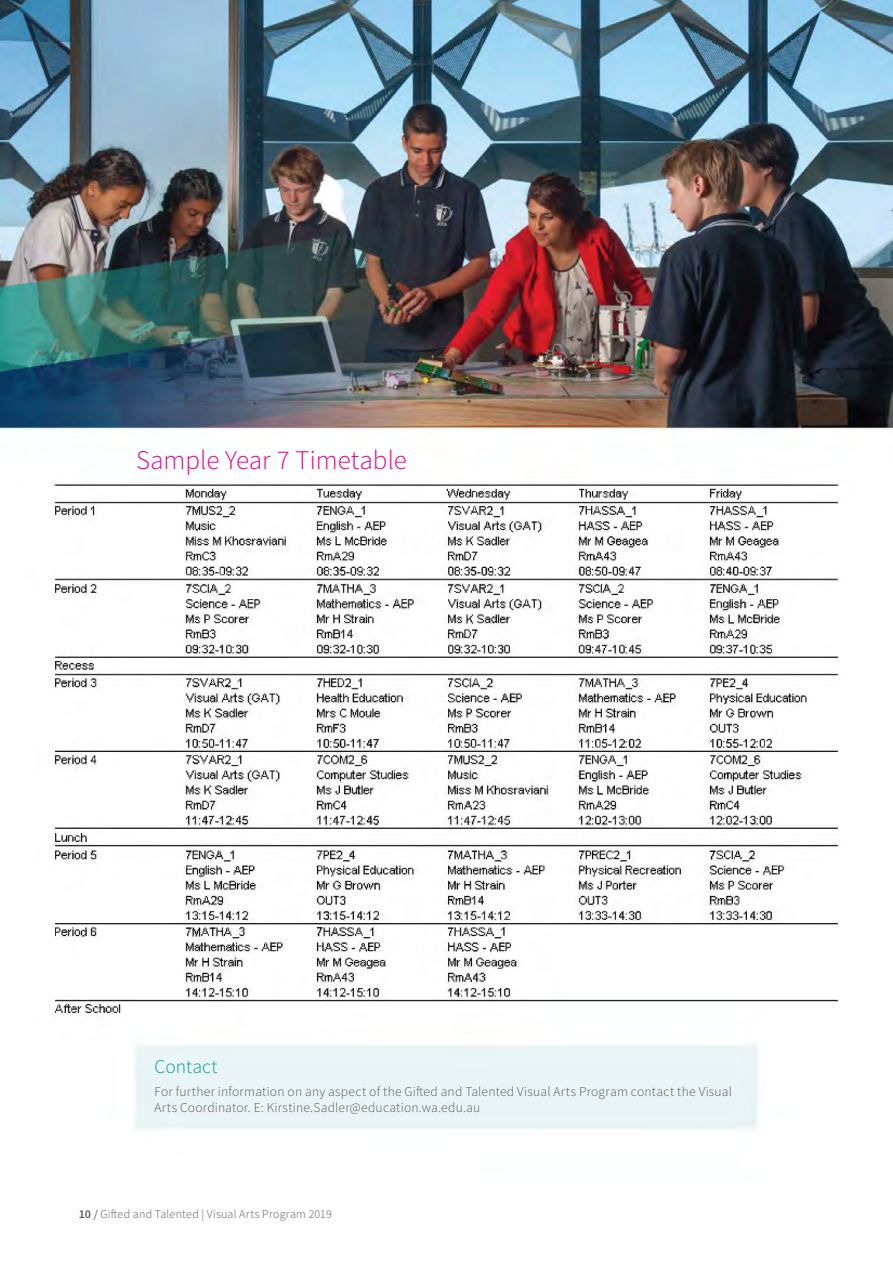
<style>
.page{position:relative;width:893px;height:1263px;background:#fff}
.page>*{position:absolute;margin:0;border:0;box-sizing:border-box;transform-origin:0 0}
.Heading_1{font:300 27px "Source Sans Pro";letter-spacing:-.005em;color:#ed028c}
.Heading_3{font:300 19.5px "Source Sans Pro";letter-spacing:.005em;color:#00a193}
.JC_Body_9_11{font:300 13.5px/16.5px "Source Sans Pro";letter-spacing:.015em;color:#57585a}
.t1{font:300 12px "Source Sans Pro";letter-spacing:.02em;color:#57585a}
.s1{font-weight:600}
.s2{font-weight:400}
</style>
<div class="page">
<img style="left:0;top:0;width:893px;height:1130px">
<p class="Heading_1" style="left:136px;top:443px;width:272px">Sample Year 7 Timetable</p>
<p class="Heading_3" style="left:154px;top:1055px;width:65px">Contact</p>
<p class="JC_Body_9_11" style="left:154px;top:1083px;width:579px">For further information on any aspect of the Gifted and Talented Visual Arts Program contact the Visual<br>Arts Coordinator. E: Kirstine.Sadler@education.wa.edu.au</p>
<p class="t1" style="left:79px;top:1207px;width:255px"><span class="s1">10</span> <span class="s2">/</span> Gifted and Talented | Visual Arts Program 2019</p>
</div>
